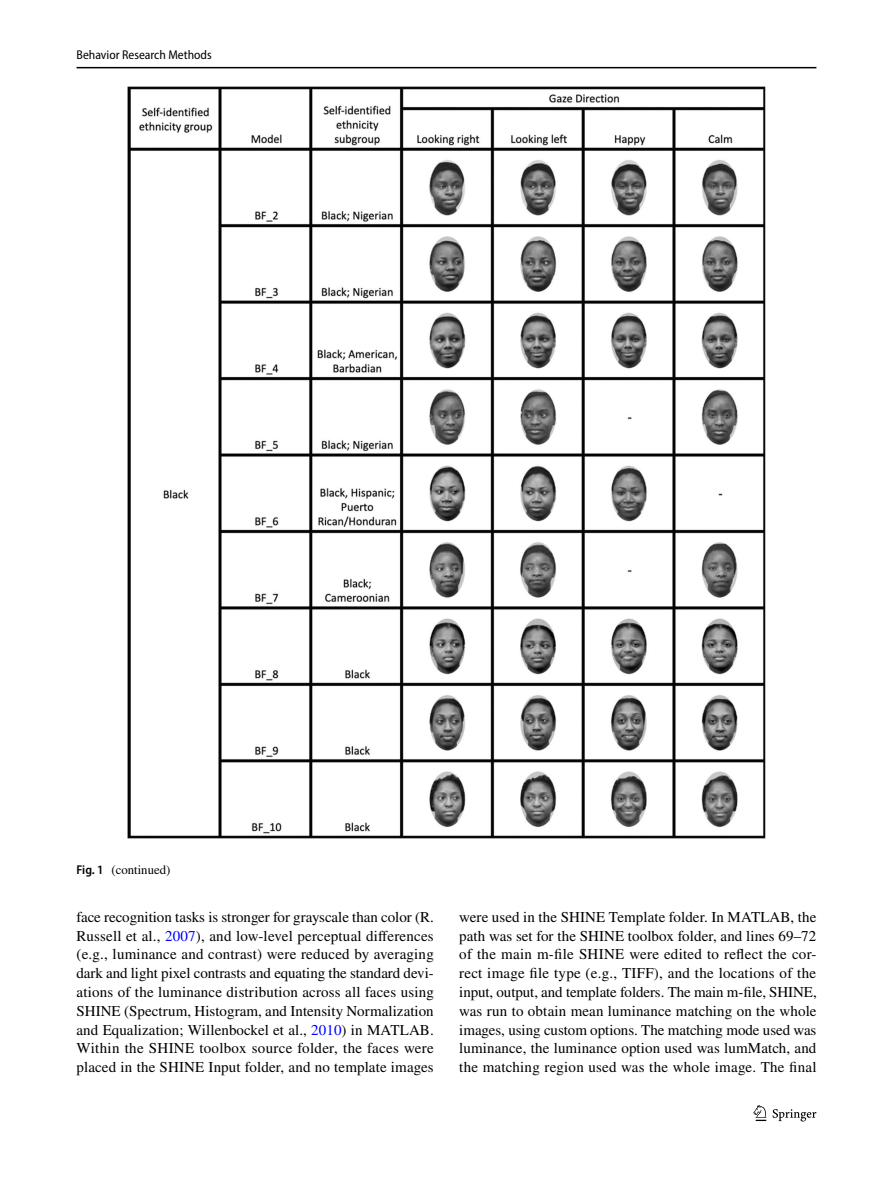
<style>
.page{position:relative;width:893px;height:1187px;background:#fff}
.page>*{position:absolute;margin:0;border:0;box-sizing:border-box;transform-origin:0 0}
.t1{font:15px/18.8px "STIX";letter-spacing:.005em;color:#000;text-align:justify}
.t2{font:semi-condensed 12.75px "Myriad Pro";color:#000}
.t3{font:12.75px "STIX";color:#000}
.s1{font-family:"Myriad Pro";font-weight:600;font-stretch:semi-condensed}
.s2{color:#00f}
</style>
<div class="page">
<hr style="left:77px;top:67px;width:739px;height:1px;background:#000">
<svg style="left:753px;top:1105px;width:13px;height:15px"></svg>
<svg style="left:773px;top:1109px;width:43px;height:12px"></svg>
<img style="left:128px;top:87px;width:637px;height:751px">
<p class="t2" style="left:77px;top:48px;width:137px">Behavior Research Methods</p>
<p class="t3" style="left:77px;top:860px;width:95px"><span class="s1">Fig. 1</span> (continued)</p>
<p class="t1" style="left:77px;top:908px;width:359px">face recognition tasks is stronger for grayscale than color (R.<br>Russell et al., <span class="s2">2007</span>), and low-level perceptual differences (e.g., luminance and contrast) were reduced by averaging dark and light pixel contrasts and equating the standard devi&shy;ations of the luminance distribution across all faces using SHINE (Spectrum, Histogram, and Intensity Normalization and Equalization; Willenbockel et al., <span class="s2">2010</span>) in MATLAB.<br>Within the SHINE toolbox source folder, the faces were placed in the SHINE Input folder, and no template images</p>
<p class="t1" style="left:459px;top:908px;width:359px">were used in the SHINE Template folder. In MATLAB, the path was set for the SHINE toolbox folder, and lines 69–72 of the main m-file SHINE were edited to reflect the cor&shy;rect image file type (e.g., TIFF), and the locations of the input, output, and template folders. The main m-file, SHINE, was run to obtain mean luminance matching on the whole images, using custom options. The matching mode used was luminance, the luminance option used was lumMatch, and the matching region used was the whole image. The final</p>
</div>
